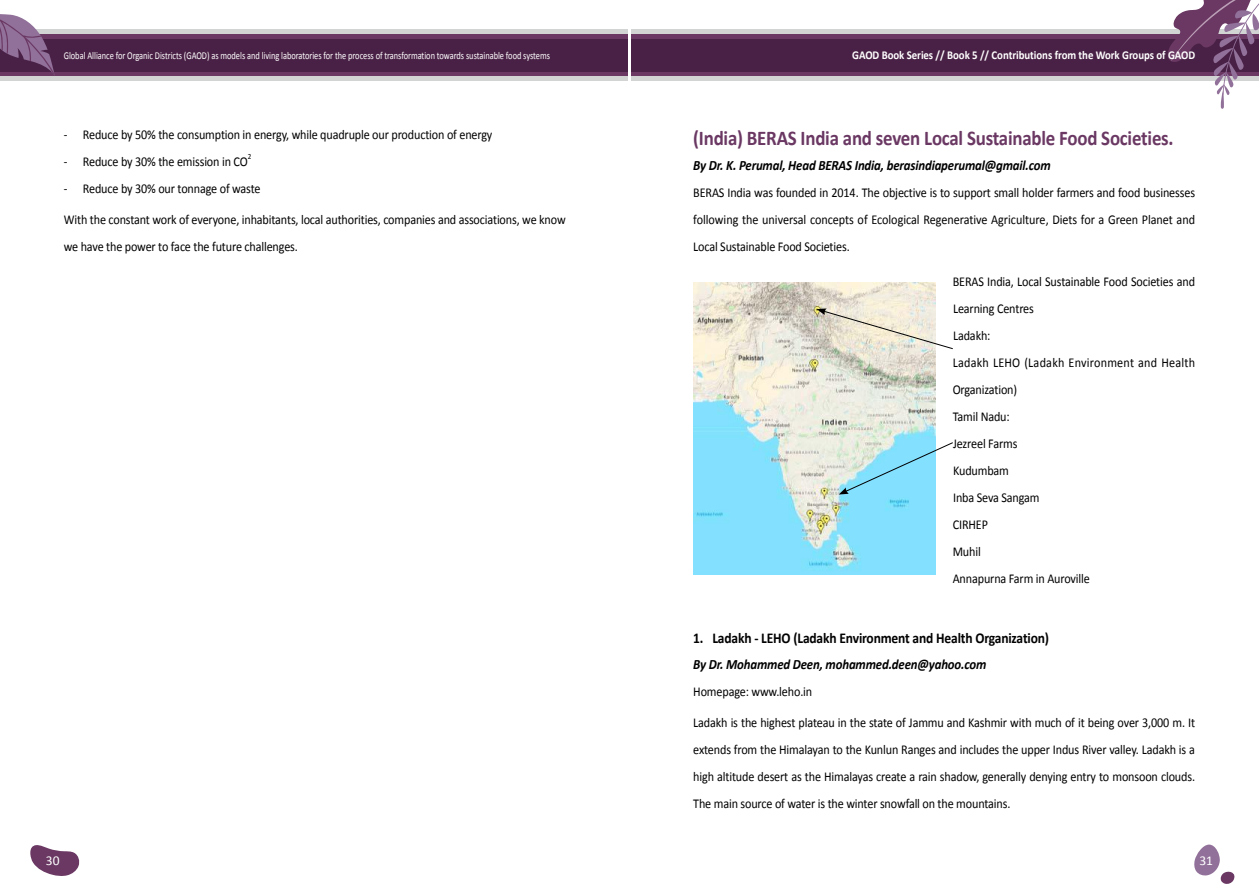
<style>
.page{position:relative;width:1259px;height:893px;background:#fff}
.page>*{position:absolute;margin:0;border:0;box-sizing:border-box;transform-origin:0 0}
.t1{font:700 21px "Calibri";letter-spacing:-.01em;color:#6a3863;scale:.9 1}
.t2{font:700 15px "Calibri";letter-spacing:-.01em;color:#000;scale:.9 1}
.t3{font:italic 700 14.25px "Calibri";letter-spacing:-.01em;color:#000;scale:.9 1}
.t4{font:13.5px/27px "Calibri";letter-spacing:-.01em;color:#000;text-align:justify;scale:.9 1}
.t5{font:13.5px "Calibri";color:#fff}
.t6{font:700 12px "Calibri";letter-spacing:-.005em;color:#fff;scale:.9 1}
.t7{font:10.5px "Calibri";letter-spacing:-.005em;color:#fff;scale:.8 1}
.t8{font:7.8px "Calibri";color:#000;scale:.9 1}
</style>
<div class="page">
<img style="left:693px;top:283px;width:242px;height:292px">
<svg style="left:816px;top:308px;width:137px;height:42px;background:#e6e1d3"></svg>
<svg style="left:838px;top:442px;width:115px;height:53px;background:#a7e1f0"></svg>
<svg style="left:30px;top:845px;width:50px;height:31px"></svg>
<div style="left:0;top:30px;width:627px;height:51px;background:#d2d3d3"></div>
<div style="left:0;top:34px;width:627px;height:42px;background:#6a3863"></div>
<div style="left:0;top:39px;width:627px;height:33px;background:#4a2146"></div>
<div style="left:631px;top:30px;width:628px;height:51px;background:#d2d3d3"></div>
<div style="left:631px;top:34px;width:628px;height:42px;background:#6a3863"></div>
<div style="left:631px;top:39px;width:628px;height:33px;background:#4a2146"></div>
<svg style="left:0;top:14px;width:55px;height:61px"></svg>
<svg style="left:1167px;top:0;width:92px;height:109px"></svg>
<svg style="left:1194px;top:844px;width:41px;height:40px"></svg>
<p class="t7" style="left:64px;top:49px;width:609px">Global Alliance for Organic Districts (GAOD) as models and living laboratories for the process of transformation towards sustainable food systems</p>
<p class="t4" style="left:64px;top:120px;width:478px">- Reduce by 50% the consumption in energy, while quadruple our production of energy</p>
<p class="t4" style="left:64px;top:147px;width:206px">- Reduce by 30% the emission in CO</p>
<p class="t8" style="left:248px;top:152px;width:5px">2</p>
<p class="t4" style="left:64px;top:174px;width:220px">- Reduce by 30% our tonnage of waste</p>
<p class="t4" style="left:64px;top:205px;width:559px">With the constant work of everyone, inhabitants, local authorities, companies and associations, we know we have the power to face the future challenges.</p>
<p class="t6" style="left:852px;top:48px;width:383px">GAOD Book Series // Book 5 // Contributions from the Work Groups of GAOD</p>
<h1 class="t1" style="left:693px;top:125px;width:535px">(India) BERAS India and seven Local Sustainable Food Societies.</h1>
<p class="t3" style="left:693px;top:157px;width:399px">By Dr. K. Perumal, Head BERAS India, berasindiaperumal@gmail.com</p>
<p class="t4" style="left:693px;top:178px;width:559px">BERAS India was founded in 2014. The objective is to support small holder farmers and food businesses following the universal concepts of Ecological Regenerative Agriculture, Diets for a Green Planet and Local Sustainable Food Societies.</p>
<p class="t4" style="left:952px;top:268px;width:271px;text-align:left">BERAS India, Local Sustainable Food Societies and<br>Learning Centres<br>Ladakh:<br>Ladakh LEHO (Ladakh Environment and Health<br>Organization)<br>Tamil Nadu:<br>Jezreel Farms<br>Kudumbam<br>Inba Seva Sangam<br>CIRHEP<br>Muhil<br>Annapurna Farm in Auroville</p>
<p class="t2" style="left:693px;top:629px;width:397px">1. Ladakh - LEHO (Ladakh Environment and Health Organization)</p>
<p class="t3" style="left:693px;top:656px;width:327px">By Dr. Mohammed Deen, mohammed.deen@yahoo.com</p>
<p class="t4" style="left:693px;top:677px;width:134px">Homepage: www.leho.in</p>
<p class="t4" style="left:693px;top:708px;width:559px">Ladakh is the highest plateau in the state of Jammu and Kashmir with much of it being over 3,000 m. It extends from the Himalayan to the Kunlun Ranges and includes the upper Indus River valley. Ladakh is a high altitude desert as the Himalayas create a rain shadow, generally denying entry to monsoon clouds.<br>The main source of water is the winter snowfall on the mountains.</p>
<p class="t5" style="left:46px;top:852px;width:15px">30</p>
<p class="t5" style="left:1199px;top:852px;width:15px">31</p>
</div>
